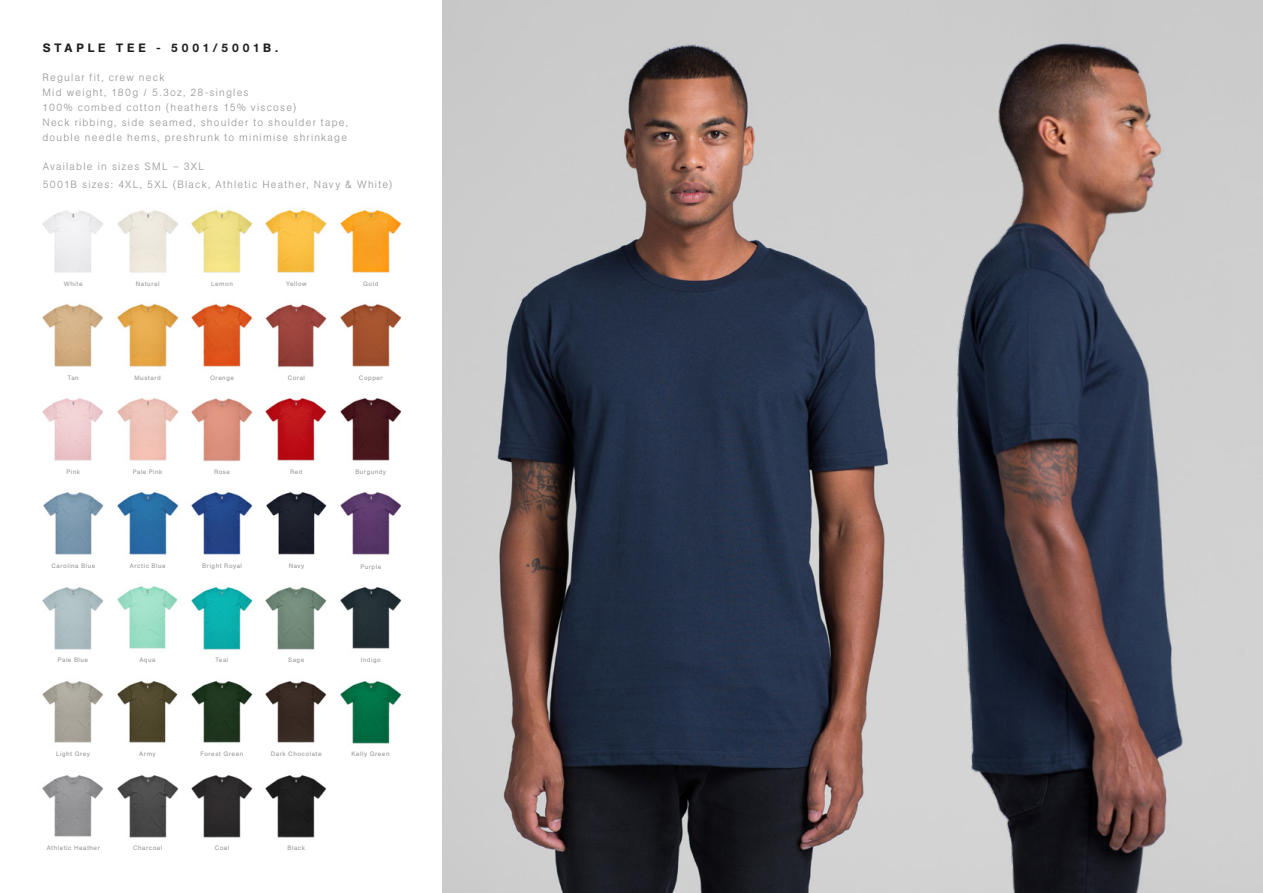
<style>
.page{position:relative;width:1263px;height:893px;background:#fff}
.page>*{position:absolute;margin:0;border:0;box-sizing:border-box;transform-origin:0 0}
.t1{font:500 12px "AG Book Pro";letter-spacing:.32em;color:#231f20}
.t2{font:300 10.5px/15px "AG Book Pro";letter-spacing:.115em;color:#939598}
.t3{font:6.3px "AG Book Pro";letter-spacing:.075em;color:#939598}
</style>
<div class="page">
<img style="left:442px;top:0;width:433px;height:893px">
<img style="left:875px;top:0;width:388px;height:893px">
<img style="left:265px;top:775px;width:62px;height:63px">
<img style="left:191px;top:775px;width:62px;height:63px">
<img style="left:117px;top:775px;width:62px;height:63px">
<img style="left:191px;top:209px;width:62px;height:64px">
<img style="left:117px;top:210px;width:61px;height:63px">
<img style="left:42px;top:210px;width:61px;height:63px">
<img style="left:340px;top:208px;width:61px;height:65px">
<img style="left:265px;top:210px;width:62px;height:63px">
<img style="left:191px;top:398px;width:62px;height:64px">
<img style="left:117px;top:398px;width:61px;height:63px">
<img style="left:42px;top:398px;width:61px;height:63px">
<img style="left:340px;top:398px;width:62px;height:63px">
<img style="left:340px;top:492px;width:62px;height:63px">
<img style="left:191px;top:304px;width:62px;height:63px">
<img style="left:117px;top:304px;width:62px;height:63px">
<img style="left:42px;top:304px;width:61px;height:63px">
<img style="left:265px;top:397px;width:62px;height:64px">
<img style="left:340px;top:304px;width:62px;height:63px">
<img style="left:265px;top:304px;width:62px;height:64px">
<img style="left:117px;top:492px;width:62px;height:63px">
<img style="left:43px;top:492px;width:61px;height:63px">
<img style="left:42px;top:587px;width:62px;height:63px">
<img style="left:266px;top:492px;width:61px;height:63px">
<img style="left:191px;top:492px;width:62px;height:63px">
<img style="left:265px;top:587px;width:62px;height:63px">
<img style="left:191px;top:587px;width:62px;height:63px">
<img style="left:117px;top:586px;width:61px;height:63px">
<img style="left:340px;top:587px;width:62px;height:62px">
<img style="left:340px;top:681px;width:62px;height:63px">
<img style="left:42px;top:681px;width:61px;height:62px">
<img style="left:42px;top:775px;width:61px;height:62px">
<img style="left:191px;top:681px;width:62px;height:62px">
<img style="left:117px;top:680px;width:61px;height:63px">
<img style="left:265px;top:681px;width:62px;height:62px">
<p class="t1" style="left:43px;top:40px;width:237px">STAPLE TEE - 5001/5001B.</p>
<p class="t2" style="left:42px;top:69px;width:307px">Regular fit, crew neck<br>Mid weight, 180g / 5.3oz, 28-singles<br>100% combed cotton (heathers 15% viscose)<br>Neck ribbing, side seamed, shoulder to shoulder tape, double needle hems, preshrunk to minimise shrinkage</p>
<p class="t2" style="left:43px;top:157px;width:351px;line-height:18.5px">Available in sizes SML – 3XL<br>5001B sizes: 4XL, 5XL (Black, Athletic Heather, Navy &amp; White)</p>
<p class="t3" style="left:64px;top:280px;width:20px">White</p>
<p class="t3" style="left:136px;top:280px;width:25px">Natural</p>
<p class="t3" style="left:211px;top:280px;width:23px">Lemon</p>
<p class="t3" style="left:286px;top:280px;width:22px">Yellow</p>
<p class="t3" style="left:363px;top:280px;width:17px">Gold</p>
<p class="t3" style="left:68px;top:374px;width:13px">Tan</p>
<p class="t3" style="left:134px;top:374px;width:28px">Mustard</p>
<p class="t3" style="left:210px;top:374px;width:25px">Orange</p>
<p class="t3" style="left:288px;top:374px;width:19px">Coral</p>
<p class="t3" style="left:359px;top:374px;width:25px">Copper</p>
<p class="t3" style="left:67px;top:468px;width:15px">Pink</p>
<p class="t3" style="left:133px;top:468px;width:31px">Pale Pink</p>
<p class="t3" style="left:214px;top:468px;width:18px">Rose</p>
<p class="t3" style="left:355px;top:468px;width:32px">Burgundy</p>
<p class="t3" style="left:290px;top:468px;width:14px">Red</p>
<p class="t3" style="left:52px;top:562px;width:45px">Carolina Blue</p>
<p class="t3" style="left:130px;top:562px;width:37px">Arctic Blue</p>
<p class="t3" style="left:202px;top:562px;width:41px">Bright Royal</p>
<p class="t3" style="left:289px;top:562px;width:17px">Navy</p>
<p class="t3" style="left:360px;top:562px;width:22px">Purple</p>
<p class="t3" style="left:58px;top:656px;width:32px">Pale Blue</p>
<p class="t3" style="left:139px;top:656px;width:18px">Aqua</p>
<p class="t3" style="left:215px;top:656px;width:14px">Teal</p>
<p class="t3" style="left:288px;top:656px;width:17px">Sage</p>
<p class="t3" style="left:361px;top:656px;width:21px">Indigo</p>
<p class="t3" style="left:56px;top:750px;width:35px">Light Grey</p>
<p class="t3" style="left:352px;top:750px;width:40px">Kelly Green</p>
<p class="t3" style="left:139px;top:750px;width:18px">Army</p>
<p class="t3" style="left:200px;top:750px;width:44px">Forest Green</p>
<p class="t3" style="left:271px;top:750px;width:52px">Dark Chocolate</p>
<p class="t3" style="left:47px;top:844px;width:55px">Athletic Heather</p>
<p class="t3" style="left:133px;top:844px;width:31px">Charcoal</p>
<p class="t3" style="left:215px;top:844px;width:16px">Coal</p>
<p class="t3" style="left:287px;top:844px;width:19px">Black</p>
</div>
